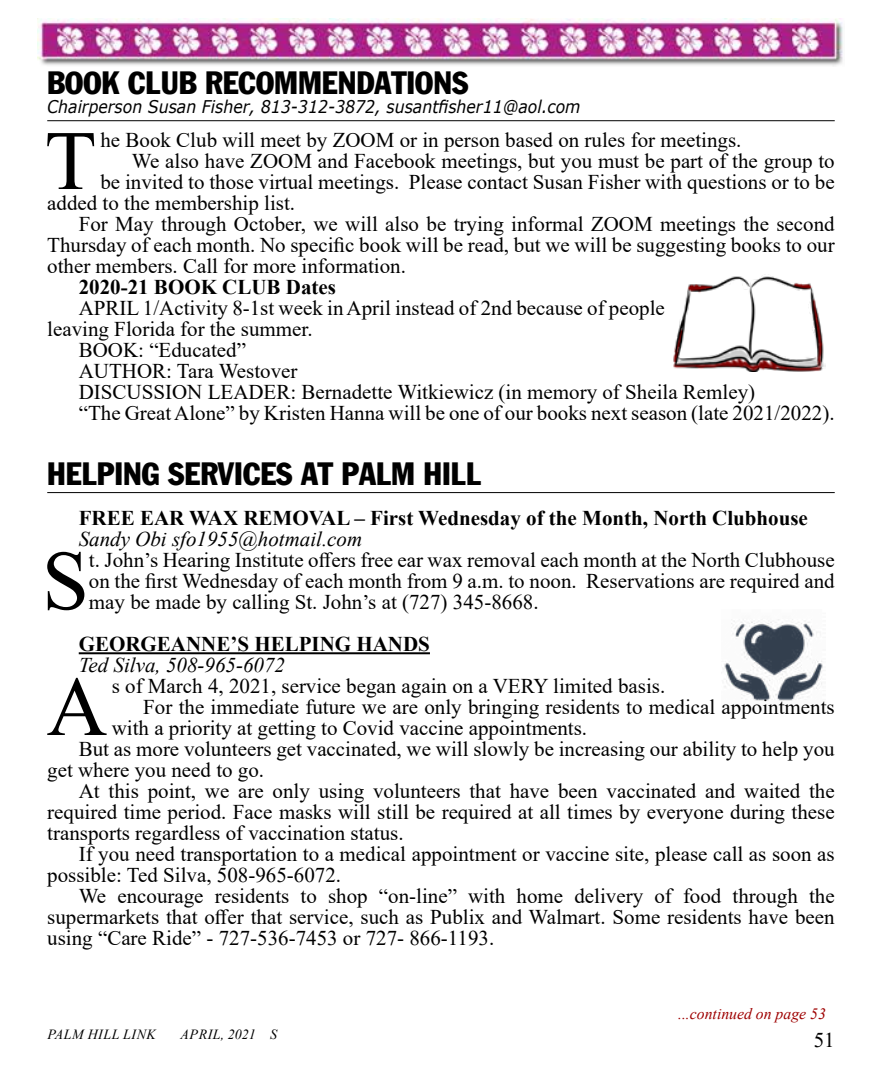
<style>
.page{position:relative;width:882px;height:1071px;background:#fff}
.page>*{position:absolute;margin:0;border:0;box-sizing:border-box;transform-origin:0 0}
.t1{font:84.35px "Times New Roman";color:#000}
.t2{font:31.5px "Franklin Gothic Condensed";color:#000}
.t3{font:21px/21px "Times New Roman";color:#000;text-align:justify}
.t4{font:700 21px "Times New Roman";color:#000}
.t5{font:italic 21px "Times New Roman";color:#000}
.t6{font:italic 17.5px "Verdana";color:#000;scale:.9 1}
.t7{font:italic 15.75px "Times New Roman";color:#9e0000}
.t8{font:italic 14px "Times New Roman";letter-spacing:.035em;color:#000}
</style>
<div class="page">
<img style="left:37px;top:19px;width:806px;height:47px">
<hr style="left:47px;top:120px;width:788px;height:1px;background:#000">
<hr style="left:47px;top:492px;width:788px;height:1px;background:#000">
<hr style="left:79px;top:652px;width:351px;height:2px;background:#000">
<img style="left:673px;top:274px;width:153px;height:97px">
<img style="left:723px;top:619px;width:100px;height:82px">
<h2 class="t2" style="left:47px;top:64px;width:423px">BOOK CLUB RECOMMENDATIONS</h2>
<p class="t6" style="left:47px;top:95px;width:594px">Chairperson Susan Fisher, 813-312-3872, susantfisher11@aol.com</p>
<h1 class="t1" style="left:45px;top:101px;width:53px">T</h1>
<p class="t3" style="left:100px;top:129px;width:643px">he Book Club will meet by ZOOM or in person based on rules for meetings.</p>
<p class="t3" style="left:132px;top:150px;width:704px">We also have ZOOM and Facebook meetings, but you must be part of the group to</p>
<p class="t3" style="left:100px;top:171px;width:736px">be invited to those virtual meetings. Please contact Susan Fisher with questions or to be</p>
<p class="t3" style="left:47px;top:192px;width:249px">added to the membership list.</p>
<p class="t3" style="left:79px;top:213px;width:758px">For May through October, we will also be trying informal ZOOM meetings the second</p>
<p class="t3" style="left:47px;top:234px;width:789px">Thursday of each month. No specific book will be read, but we will be suggesting books to our</p>
<p class="t3" style="left:47px;top:255px;width:360px">other members. Call for more information.</p>
<p class="t4" style="left:79px;top:272px;width:259px">2020-21 BOOK CLUB Dates</p>
<p class="t3" style="left:79px;top:297px;width:588px">APRIL 1/Activity 8-1st week in April instead of 2nd because of people</p>
<p class="t3" style="left:47px;top:318px;width:267px">leaving Florida for the summer.</p>
<p class="t3" style="left:79px;top:339px;width:169px">BOOK: “Educated”</p>
<p class="t3" style="left:79px;top:360px;width:220px">AUTHOR: Tara Westover</p>
<p class="t3" style="left:79px;top:381px;width:678px">DISCUSSION LEADER: Bernadette Witkiewicz (in memory of Sheila Remley)</p>
<p class="t3" style="left:79px;top:402px;width:757px">“The Great Alone” by Kristen Hanna will be one of our books next season (late 2021/2022).</p>
<h2 class="t2" style="left:47px;top:455px;width:436px">HELPING SERVICES AT PALM HILL</h2>
<p class="t4" style="left:79px;top:503px;width:731px">FREE EAR WAX REMOVAL – First Wednesday of the Month, North Clubhouse</p>
<p class="t5" style="left:79px;top:525px;width:285px">Sandy Obi sfo1955@hotmail.com</p>
<h1 class="t1" style="left:42px;top:521px;width:48px">S</h1>
<p class="t3" style="left:89px;top:549px;width:747px">t. John’s Hearing Institute offers free ear wax removal each month at the North Clubhouse on the first Wednesday of each month from 9 a.m. to noon. Reservations are required and may be made by calling St. John’s at (727) 345-8668.</p>
<p class="t4" style="left:79px;top:629px;width:353px">GEORGEANNE’S HELPING HANDS</p>
<p class="t5" style="left:79px;top:651px;width:208px">Ted Silva, 508-965-6072</p>
<h1 class="t1" style="left:47px;top:647px;width:62px">A</h1>
<p class="t3" style="left:112px;top:675px;width:555px">s of March 4, 2021, service began again on a VERY limited basis.</p>
<p class="t3" style="left:143px;top:696px;width:693px">For the immediate future we are only bringing residents to medical appointments</p>
<p class="t3" style="left:112px;top:717px;width:477px">with a priority at getting to Covid vaccine appointments.</p>
<p class="t3" style="left:79px;top:738px;width:757px">But as more volunteers get vaccinated, we will slowly be increasing our ability to help you</p>
<p class="t3" style="left:47px;top:759px;width:218px">get where you need to go.</p>
<p class="t3" style="left:79px;top:780px;width:757px">At this point, we are only using volunteers that have been vaccinated and waited the</p>
<p class="t3" style="left:47px;top:801px;width:789px">required time period. Face masks will still be required at all times by everyone during these</p>
<p class="t3" style="left:47px;top:822px;width:358px">transports regardless of vaccination status.</p>
<p class="t3" style="left:79px;top:843px;width:758px">If you need transportation to a medical appointment or vaccine site, please call as soon as</p>
<p class="t3" style="left:47px;top:864px;width:295px">possible: Ted Silva, 508-965-6072.</p>
<p class="t3" style="left:79px;top:885px;width:758px">We encourage residents to shop “on-line” with home delivery of food through the</p>
<p class="t3" style="left:47px;top:906px;width:789px">supermarkets that offer that service, such as Publix and Walmart. Some residents have been</p>
<p class="t3" style="left:47px;top:927px;width:449px">using “Care Ride” - 727-536-7453 or 727- 866-1193.</p>
<p class="t7" style="left:678px;top:1003px;width:149px">...continued on page 53</p>
<p class="t8" style="left:47px;top:1024px;width:110px">PALM HILL LINK</p>
<p class="t8" style="left:181px;top:1024px;width:98px">APRIL, 2021 S</p>
<p class="t3" style="left:814px;top:1029px;width:22px">51</p>
</div>
